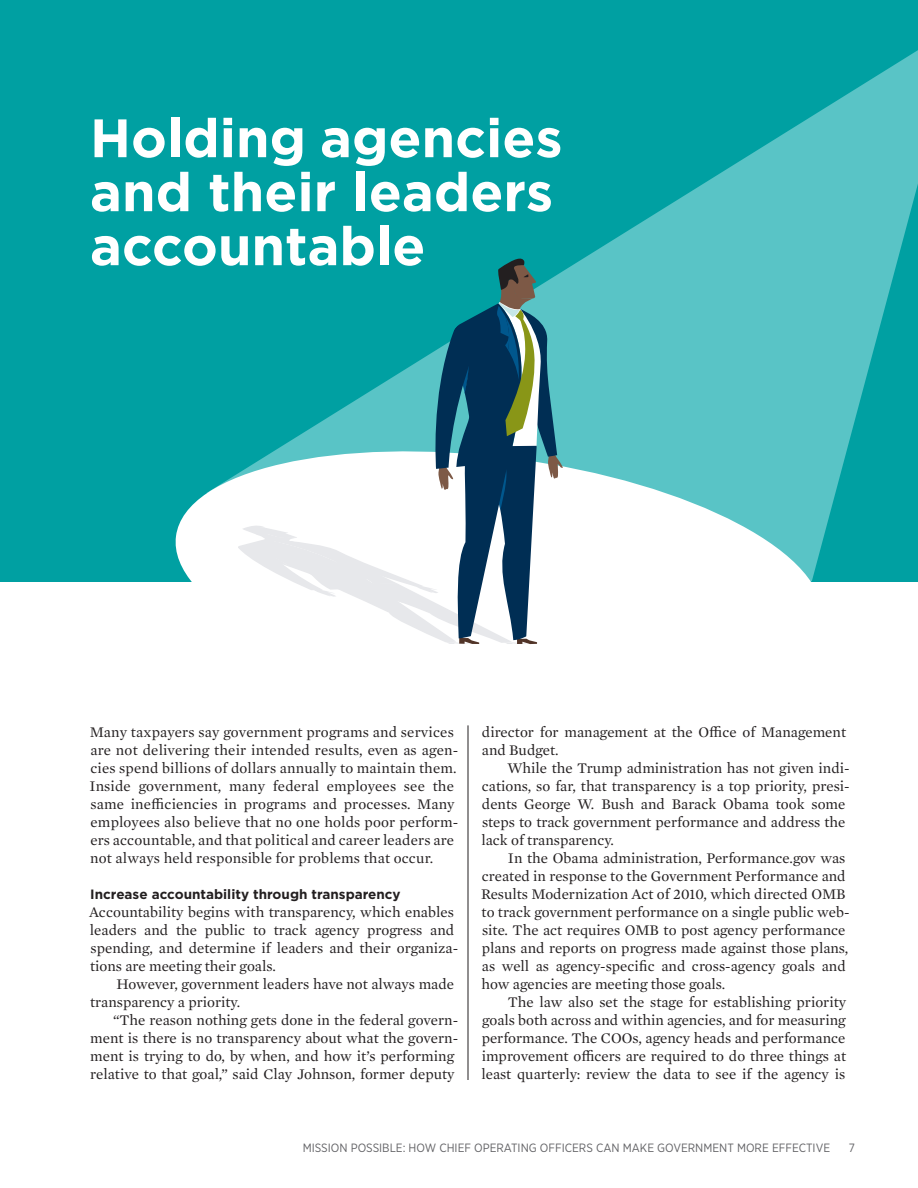
<style>
.page{position:relative;width:918px;height:1188px;background:#fff}
.page>*{position:absolute;margin:0;border:0;box-sizing:border-box;transform-origin:0 0}
.t1{font:700 54px/54px "Gotham";color:#fff}
.t2{font:15px/18px "Mercury Text G1";color:#231f20}
.t3{font:700 13.5px "Gotham";color:#231f20}
.t4{font:12px "Gotham Narrow";color:#636366}
</style>
<div class="page">
<div style="left:0;top:0;width:918px;height:581px;background:#00a0a2"></div>
<svg style="left:563px;top:50px;width:355px;height:459px;fill:#59c4c6"></svg>
<svg style="left:167px;top:435px;width:664px;height:210px;fill:#fff"></svg>
<svg style="left:200px;top:258px;width:363px;height:386px"></svg>
<hr style="left:468px;top:725px;width:1px;height:355px;background:#231f20">
<h1 class="t1" style="left:90px;top:111px;width:474px">Holding agencies and their leaders accountable</h1>
<p class="t2" style="left:89px;top:723px;width:370px">Many taxpayers say government programs and services are not delivering their intended results, even as agen&shy;cies spend billions of dollars annually to maintain them.<br>Inside government, many federal employees see the same inefficiencies in programs and processes. Many employees also believe that no one holds poor perform&shy;ers accountable, and that political and career leaders are not always held responsible for problems that occur.</p>
<p class="t3" style="left:90px;top:886px;width:312px">Increase accountability through transparency</p>
<p class="t2" style="left:89px;top:903px;width:371px">Accountability begins with transparency, which enables leaders and the public to track agency progress and spending, and determine if leaders and their organiza&shy;tions are meeting their goals.</p>
<p class="t2" style="left:90px;top:975px;width:365px;text-indent:26px">However, government leaders have not always made transparency a priority.</p>
<p class="t2" style="left:90px;top:1011px;width:369px;text-indent:23px">“The reason nothing gets done in the federal govern&shy;ment is there is no transparency about what the govern&shy;ment is trying to do, by when, and how it’s performing relative to that goal,” said Clay Johnson, former deputy</p>
<p class="t2" style="left:482px;top:723px;width:366px">director for management at the Office of Management and Budget.</p>
<p class="t2" style="left:481px;top:759px;width:370px;text-indent:26px">While the Trump administration has not given indi&shy;cations, so far, that transparency is a top priority, presi&shy;dents George W. Bush and Barack Obama took some steps to track government performance and address the lack of transparency.</p>
<p class="t2" style="left:481px;top:849px;width:370px;text-indent:27px">In the Obama administration, Performance.gov was created in response to the Government Performance and Results Modernization Act of 2010, which directed OMB to track government performance on a single public web&shy;site. The act requires OMB to post agency performance plans and reports on progress made against those plans, as well as agency-specific and cross-agency goals and how agencies are meeting those goals.</p>
<p class="t2" style="left:481px;top:993px;width:366px;text-align:justify;text-indent:26px">The law also set the stage for establishing priority goals both across and within agencies, and for measuring performance. The COOs, agency heads and performance improvement officers are required to do three things at least quarterly: review the data to see if the agency is</p>
<p class="t4" style="left:303px;top:1140px;width:529px">MISSION POSSIBLE: HOW CHIEF OPERATING OFFICERS CAN MAKE GOVERNMENT MORE EFFECTIVE</p>
<p class="t4" style="left:849px;top:1140px;width:8px">7</p>
</div>
